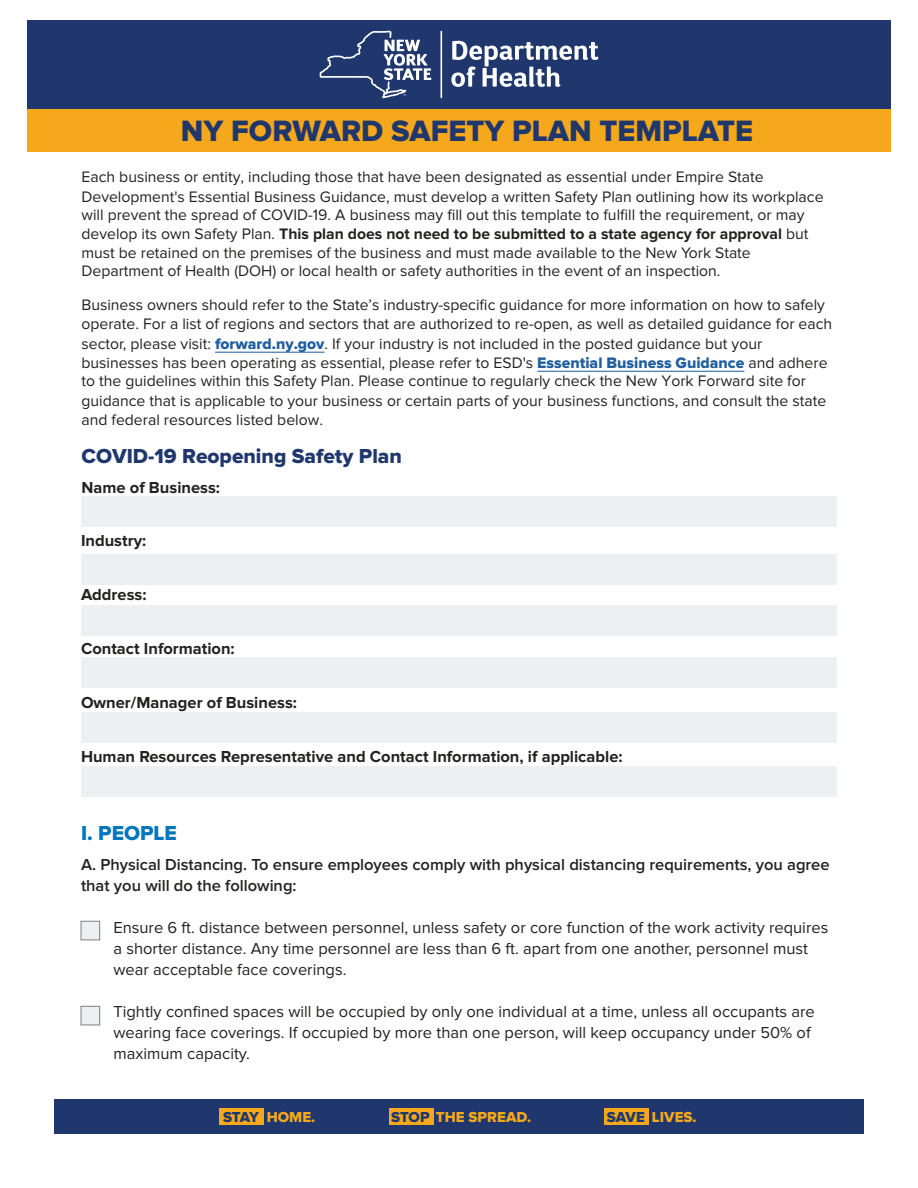
<style>
.page{position:relative;width:918px;height:1188px;background:#fff}
.page>*{position:absolute;margin:0;border:0;box-sizing:border-box;transform-origin:0 0}
.t1{font:30.45px "Proxima Nova Extrabld";color:#1f376c}
.t2{font:21px "Proxima Nova Extrabld";color:#1f376c}
.t3{font:21px "Proxima Nova Extrabld";color:#0076bc}
.t4{font:16.5px/21px "Proxima Nova";color:#232221}
.t5{font:700 16.5px "Proxima Nova";color:#232221}
.t6{font:600 16.5px/21px "Proxima Nova";color:#232221}
.t7{font:15.75px/19px "Proxima Nova";color:#232221}
.t8{font:15px "Proxima Nova Extrabld";color:#f5a81c}
.s1{font-weight:700}
.s2{font-family:"Proxima Nova Extrabld";color:#215e9e}
.s3{color:#1f376c}
</style>
<div class="page">
<div style="left:54px;top:1100px;width:810px;height:34px;background:#1f376c"></div>
<div style="left:219px;top:1109px;width:44px;height:16px;background:#f5a81c"></div>
<div style="left:389px;top:1109px;width:44px;height:16px;background:#f5a81c"></div>
<div style="left:605px;top:1109px;width:44px;height:16px;background:#f5a81c"></div>
<div style="left:27px;top:21px;width:864px;height:99px;background:#1f376c"></div>
<div style="left:27px;top:110px;width:864px;height:42px;background:#f5a81c"></div>
<hr style="left:441px;top:31px;width:1px;height:67px;background:#fff">
<svg style="left:451px;top:41px;width:148px;height:46px"></svg>
<svg style="left:320px;top:30px;width:111px;height:68px"></svg>
<div style="left:81px;top:497px;width:756px;height:30px;background:#edeff0"></div>
<div style="left:81px;top:554px;width:756px;height:30px;background:#edeff0"></div>
<div style="left:81px;top:605px;width:756px;height:30px;background:#edeff0"></div>
<div style="left:81px;top:658px;width:756px;height:30px;background:#edeff0"></div>
<div style="left:81px;top:712px;width:756px;height:30px;background:#edeff0"></div>
<div style="left:81px;top:766px;width:756px;height:30px;background:#edeff0"></div>
<div style="left:81px;top:921px;width:19px;height:19px;background:#edeff0"></div>
<div style="left:81px;top:1006px;width:19px;height:19px;background:#edeff0"></div>
<hr style="left:215px;top:352px;width:110px;height:1px;background:#215e9e">
<hr style="left:537px;top:371px;width:207px;height:1px;background:#215e9e">
<h1 class="t1" style="left:181px;top:117px;width:574px">NY FORWARD SAFETY PLAN TEMPLATE</h1>
<p class="t7" style="left:82px;top:167px;width:744px;line-height:20px">Each business or entity, including those that have been designated as essential under Empire State<br>Development's Essential Business Guidance, must develop a written Safety Plan outlining how its workplace</p>
<p class="t7" style="left:82px;top:205px;width:729px">will prevent the spread of COVID-19. A business may fill out this template to fulfill the requirement, or may develop its own Safety Plan. <span class="s1">This plan does not need to be submitted to a state agency for approval</span> but must be retained on the premises of the business and must made available to the New York State Department of Health (DOH) or local health or safety authorities in the event of an inspection.</p>
<p class="t7" style="left:82px;top:296px;width:752px">Business owners should refer to the State’s industry-specific guidance for more information on how to safely operate. For a list of regions and sectors that are authorized to re-open, as well as detailed guidance for each sector, please visit: <span class="s2">forward.ny.gov</span>. If your industry is not included in the posted guidance but your businesses has been operating as essential, please refer to ESD's <span class="s2">Essential Business Guidance</span> and adhere to the guidelines within this Safety Plan. Please continue to regularly check the New York Forward site for guidance that is applicable to your business or certain parts of your business functions, and consult the state and federal resources listed below.</p>
<h2 class="t2" style="left:82px;top:446px;width:322px">COVID-19 Reopening Safety Plan</h2>
<p class="t5" style="left:82px;top:478px;width:140px">Name of Business:</p>
<p class="t5" style="left:81px;top:531px;width:67px">Industry:</p>
<p class="t5" style="left:81px;top:585px;width:67px">Address:</p>
<p class="t5" style="left:81px;top:639px;width:155px">Contact Information:</p>
<p class="t5" style="left:81px;top:693px;width:218px">Owner/Manager of Business:</p>
<p class="t5" style="left:81px;top:747px;width:543px">Human Resources Representative and Contact Information, if applicable:</p>
<h2 class="t3" style="left:81px;top:823px;width:98px">I. PEOPLE</h2>
<p class="t6" style="left:81px;top:854px;width:750px">A. Physical Distancing. To ensure employees comply with physical distancing requirements, you agree that you will do the following:</p>
<p class="t4" style="left:113px;top:917px;width:717px">Ensure 6 ft. distance between personnel, unless safety or core function of the work activity requires a shorter distance. Any time personnel are less than 6 ft. apart from one another, personnel must wear acceptable face coverings.</p>
<p class="t4" style="left:113px;top:1001px;width:703px">Tightly confined spaces will be occupied by only one individual at a time, unless all occupants are wearing face coverings. If occupied by more than one person, will keep occupancy under 50% of maximum capacity.</p>
<p class="t8" style="left:223px;top:1110px;width:94px"><span class="s3">STAY</span> HOME.</p>
<p class="t8" style="left:391px;top:1110px;width:141px"><span class="s3">STOP</span> THE SPREAD.</p>
<p class="t8" style="left:607px;top:1110px;width:91px"><span class="s3">SAVE</span> LIVES.</p>
</div>
